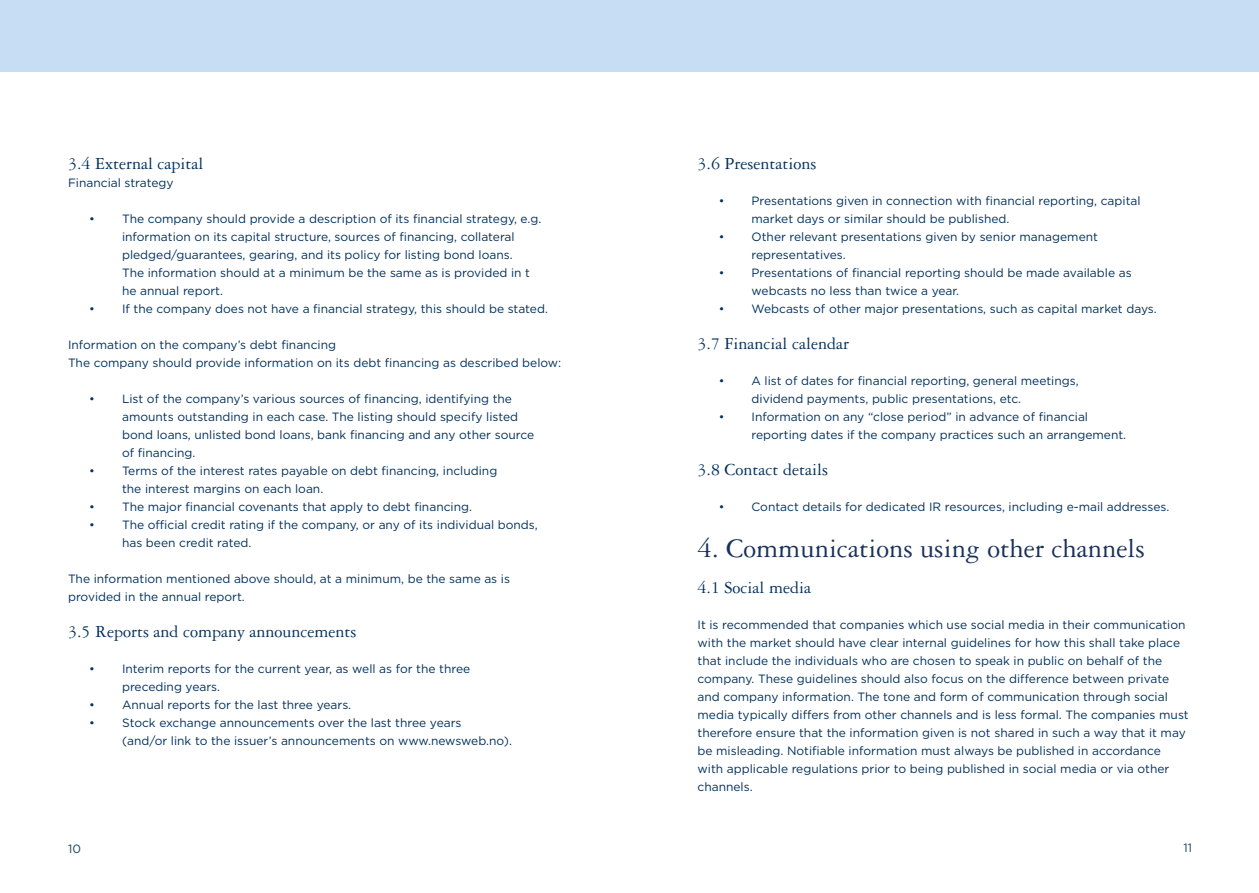
<style>
.page{position:relative;width:1259px;height:893px;background:#fff}
.page>*{position:absolute;margin:0;border:0;box-sizing:border-box;transform-origin:0 0}
.t1{font:28.5px "Garamond Three";color:#183159}
.t2{font:18px "Garamond Three";color:#00305d}
.t3{font:12px/18px "Gotham HTF";color:#00305d}
.t4{font:12px "Gotham HTF";color:#1d435d}
</style>
<div class="page">
<div style="left:0;top:0;width:1259px;height:71px;background:#c7ddf3"></div>
<h2 class="t2" style="left:68px;top:154px;width:137px">3.4 External capital</h2>
<p class="t3" style="left:68px;top:173px;width:107px">Financial strategy</p>
<p class="t3" style="left:122px;top:209px;width:421px;text-indent:-33px">• The company should provide a description of its financial strategy, e.g. information on its capital structure, sources of financing, collateral pledged/guarantees, gearing, and its policy for listing bond loans.<br>The information should at a minimum be the same as is provided in t he annual report.</p>
<p class="t3" style="left:89px;top:299px;width:460px">• If the company does not have a financial strategy, this should be stated.</p>
<p class="t3" style="left:68px;top:335px;width:495px">Information on the company’s debt financing<br>The company should provide information on its debt financing as described below:</p>
<p class="t3" style="left:122px;top:389px;width:413px;text-indent:-33px">• List of the company’s various sources of financing, identifying the amounts outstanding in each case. The listing should specify listed bond loans, unlisted bond loans, bank financing and any other source of financing.</p>
<p class="t3" style="left:122px;top:461px;width:377px;text-indent:-33px">• Terms of the interest rates payable on debt financing, including the interest margins on each loan.</p>
<p class="t3" style="left:89px;top:497px;width:384px">• The major financial covenants that apply to debt financing.</p>
<p class="t3" style="left:122px;top:515px;width:417px;text-indent:-33px">• The official credit rating if the company, or any of its individual bonds, has been credit rated.</p>
<p class="t3" style="left:68px;top:569px;width:443px">The information mentioned above should, at a minimum, be the same as is provided in the annual report.</p>
<h2 class="t2" style="left:68px;top:622px;width:290px">3.5 Reports and company announcements</h2>
<p class="t3" style="left:122px;top:659px;width:350px;text-indent:-33px">• Interim reports for the current year, as well as for the three preceding years.</p>
<p class="t3" style="left:89px;top:695px;width:263px">• Annual reports for the last three years.</p>
<p class="t3" style="left:122px;top:713px;width:391px;text-indent:-33px">• Stock exchange announcements over the last three years<br>(and/or link to the issuer’s announcements on www.newsweb.no).</p>
<h2 class="t2" style="left:697px;top:154px;width:120px">3.6 Presentations</h2>
<p class="t3" style="left:751px;top:191px;width:391px;text-indent:-33px">• Presentations given in connection with financial reporting, capital market days or similar should be published.</p>
<p class="t3" style="left:751px;top:227px;width:348px;text-indent:-33px">• Other relevant presentations given by senior management representatives.</p>
<p class="t3" style="left:751px;top:263px;width:382px;text-indent:-33px">• Presentations of financial reporting should be made available as webcasts no less than twice a year.</p>
<p class="t3" style="left:719px;top:299px;width:439px">• Webcasts of other major presentations, such as capital market days.</p>
<h2 class="t2" style="left:697px;top:334px;width:153px">3.7 Financial calendar</h2>
<p class="t3" style="left:751px;top:371px;width:329px;text-indent:-33px">• A list of dates for financial reporting, general meetings, dividend payments, public presentations, etc.</p>
<p class="t3" style="left:751px;top:407px;width:376px;text-indent:-33px">• Information on any “close period” in advance of financial reporting dates if the company practices such an arrangement.</p>
<h2 class="t2" style="left:697px;top:460px;width:132px">3.8 Contact details</h2>
<p class="t3" style="left:719px;top:497px;width:452px">• Contact details for dedicated IR resources, including e-mail addresses.</p>
<h1 class="t1" style="left:697px;top:533px;width:449px">4. Communications using other channels</h1>
<h2 class="t2" style="left:697px;top:578px;width:115px">4.1 Social media</h2>
<p class="t3" style="left:697px;top:616px;width:492px">It is recommended that companies which use social media in their communication with the market should have clear internal guidelines for how this shall take place that include the individuals who are chosen to speak in public on behalf of the company. These guidelines should also focus on the difference between private and company information. The tone and form of communication through social media typically differs from other channels and is less formal. The companies must therefore ensure that the information given is not shared in such a way that it may be misleading. Notifiable information must always be published in accordance with applicable regulations prior to being published in social media or via other channels.</p>
<p class="t4" style="left:68px;top:842px;width:14px">10</p>
<p class="t4" style="left:1183px;top:841px;width:10px">11</p>
</div>
